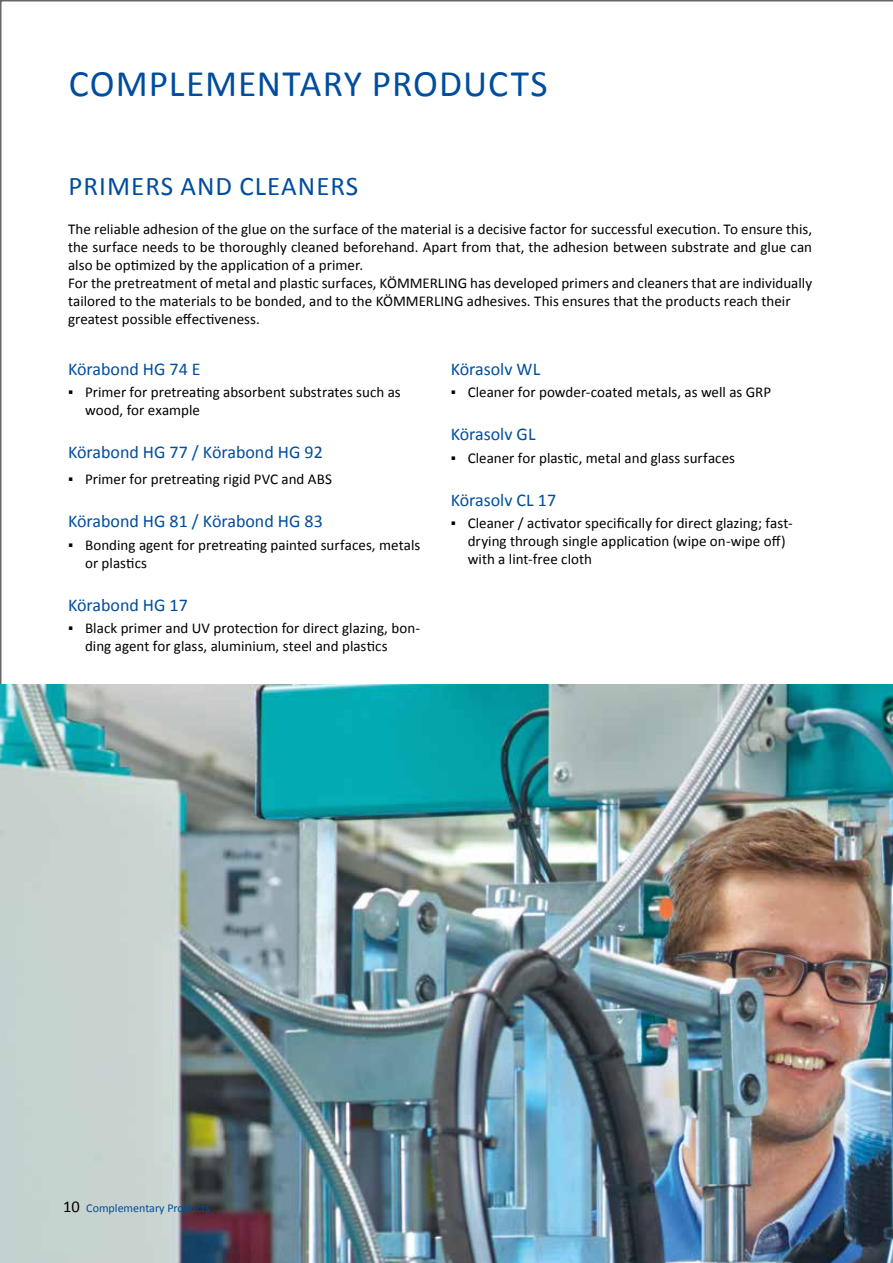
<style>
.page{position:relative;width:893px;height:1263px;background:#fff}
.page>*{position:absolute;margin:0;border:0;box-sizing:border-box;transform-origin:0 0}
.t1{font:37.5px "Calibri";letter-spacing:.025em;color:#004d9d}
.t2{font:27px "Calibri";letter-spacing:.04em;color:#004d9d}
.t3{font:18px "Calibri";color:#004d9d}
.t4{font:15px/18px "Calibri";letter-spacing:.005em;color:#000}
.t5{font:12px "Calibri";color:#004d9d}
.s1{font-size:16.5px;color:#000}
</style>
<div class="page">
<img style="left:0;top:685px;width:893px;height:578px">
<h1 class="t1" style="left:69px;top:60px;width:481px">COMPLEMENTARY PRODUCTS</h1>
<h2 class="t2" style="left:69px;top:169px;width:291px">PRIMERS AND CLEANERS</h2>
<p class="t4" style="left:68px;top:220px;width:746px">The reliable adhesion of the glue on the surface of the material is a decisive factor for successful execution. To ensure this, the surface needs to be thoroughly cleaned beforehand. Apart from that, the adhesion between substrate and glue can also be optimized by the application of a primer.<br>For the pretreatment of metal and plastic surfaces, KÖMMERLING has developed primers and cleaners that are individually tailored to the materials to be bonded, and to the KÖMMERLING adhesives. This ensures that the products reach their greatest possible effectiveness.</p>
<p class="t3" style="left:68px;top:358px;width:134px">Körabond HG 74 E</p>
<p class="t4" style="left:85px;top:383px;width:317px;text-indent:-17px">▪ Primer for pretreating absorbent substrates such as wood, for example</p>
<p class="t3" style="left:68px;top:441px;width:256px">Körabond HG 77 / Körabond HG 92</p>
<p class="t4" style="left:68px;top:470px;width:265px">▪ Primer for pretreating rigid PVC and ABS</p>
<p class="t3" style="left:68px;top:510px;width:256px">Körabond HG 81 / Körabond HG 83</p>
<p class="t4" style="left:85px;top:536px;width:337px;text-indent:-17px">▪ Bonding agent for pretreating painted surfaces, metals or plastics</p>
<p class="t3" style="left:68px;top:594px;width:121px">Körabond HG 17</p>
<p class="t4" style="left:85px;top:619px;width:337px;text-indent:-17px">▪ Black primer and UV protection for direct glazing, bon&shy;ding agent for glass, aluminium, steel and plastics</p>
<p class="t3" style="left:451px;top:358px;width:91px">Körasolv WL</p>
<p class="t4" style="left:451px;top:383px;width:322px">▪ Cleaner for powder-coated metals, as well as GRP</p>
<p class="t3" style="left:451px;top:423px;width:86px">Körasolv GL</p>
<p class="t4" style="left:451px;top:449px;width:286px">▪ Cleaner for plastic, metal and glass surfaces</p>
<p class="t3" style="left:451px;top:488px;width:107px">Körasolv CL 17</p>
<p class="t4" style="left:468px;top:514px;width:326px;text-indent:-17px">▪ Cleaner / activator specifically for direct glazing; fast&shy;drying through single application (wipe on-wipe off) with a lint-free cloth</p>
<p class="t5" style="left:63px;top:1200px;width:149px"><span class="s1">10</span> Complementary Products</p>
</div>
